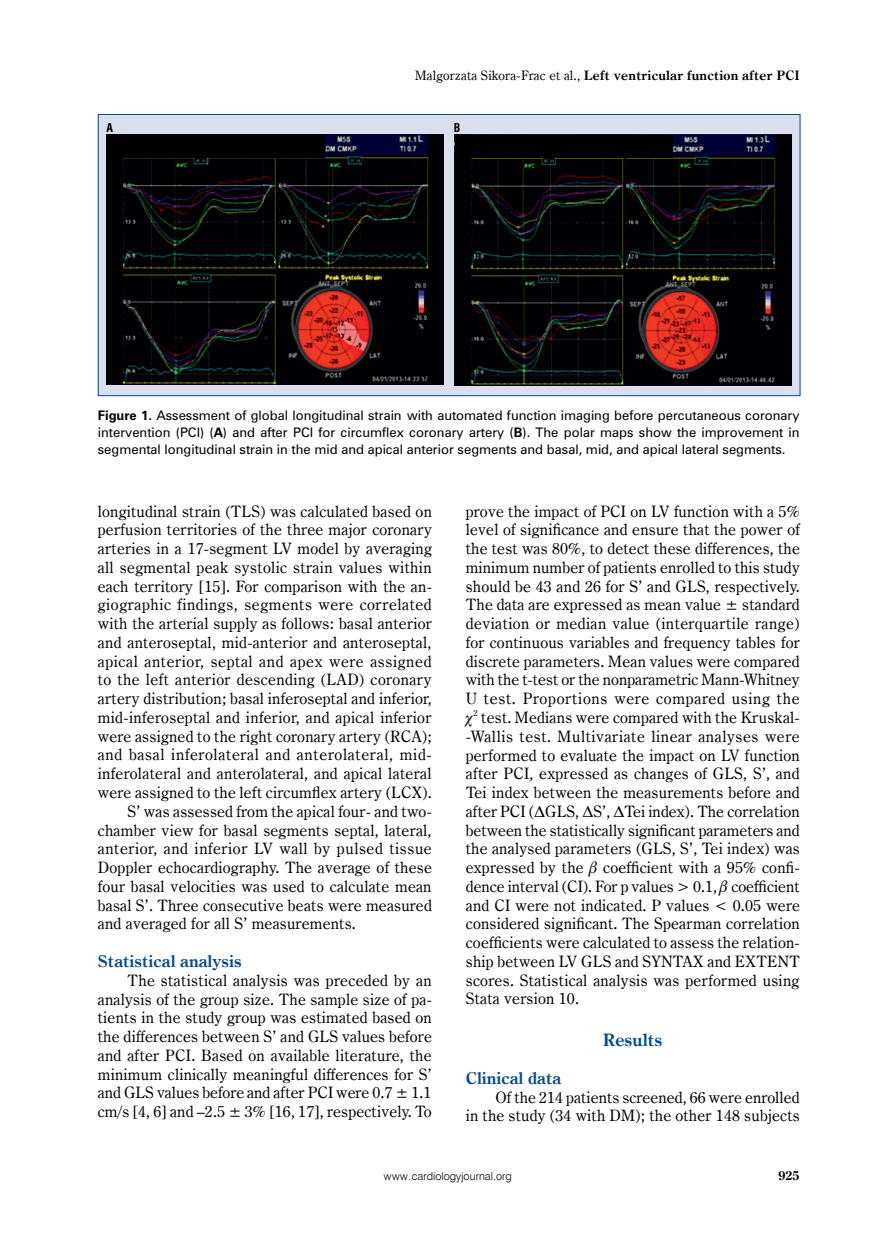
<style>
.page{position:relative;width:872px;height:1234px;background:#fff}
.page>*{position:absolute;margin:0;border:0;box-sizing:border-box;transform-origin:0 0}
.t1{font:700 17.25px "Century Oldst EU";color:#004990}
.t2{font:700 16.5px "Century Oldst EU";color:#004990}
.t3{font:15.75px/18.8px "Century Oldst EU";letter-spacing:.015em;color:#000;text-align:justify}
.t4{font:15.75px "Century Oldst EU";letter-spacing:.035em;color:#000}
.t5{font:15.75px "Century Oldst EU";letter-spacing:.04em;color:#000}
.t6{font:700 13.05px "Century Oldst EU";letter-spacing:.015em;color:#000}
.t7{font:700 12.75px "Century Oldst EU";color:#000}
.t8{font:12px/17.2px "Zurich PL";color:#000;text-align:justify}
.t9{font:700 12px "Swis 721 Cn EU";color:#000}
.t10{font:10.95px "Swis 721 Lt EU";color:#000}
.t11{font:8.7px "Century Oldst EU";color:#000}
.s1{font-weight:400}
.s2{font-weight:700}
</style>
<div class="page">
<div style="left:98px;top:114px;width:702px;height:281px;background:#dbdeed"></div>
<img style="left:106px;top:135px;width:338px;height:250px">
<img style="left:454px;top:135px;width:338px;height:250px">
<div style="left:106px;top:135px;width:218px;height:22px;background:#000"></div>
<div style="left:454px;top:135px;width:218px;height:22px;background:#000"></div>
<p class="t6" style="left:415px;top:68px;width:386px"><span class="s1">Malgorzata Sikora-Frac et al.,</span> Left ventricular function after PCI</p>
<p class="t9" style="left:106px;top:120px;width:8px">A</p>
<p class="t9" style="left:454px;top:120px;width:8px">B</p>
<p class="t8" style="left:98px;top:406px;width:703px"><span class="s2">Figure 1.</span> Assessment of global longitudinal strain with automated function imaging before percutaneous coronary intervention (PCI) (<span class="s2">A</span>) and after PCI for circumflex coronary artery (<span class="s2">B</span>). The polar maps show the improvement in segmental longitudinal strain in the mid and apical anterior segments and basal, mid, and apical lateral segments.</p>
<p class="t3" style="left:98px;top:502px;width:336px">longitudinal strain (TLS) was calculated based on</p>
<p class="t3" style="left:98px;top:520px;width:335px">perfusion territories of the three major coronary</p>
<p class="t3" style="left:98px;top:539px;width:335px">arteries in a 17-segment LV model by averaging</p>
<p class="t3" style="left:98px;top:558px;width:335px">all segmental peak systolic strain values within</p>
<p class="t3" style="left:98px;top:577px;width:335px">each territory [15]. For comparison with the an-</p>
<p class="t4" style="left:98px;top:595px;width:335px">giographic findings, segments were correlated</p>
<p class="t3" style="left:98px;top:614px;width:335px">with the arterial supply as follows: basal anterior</p>
<p class="t3" style="left:98px;top:633px;width:335px">and anteroseptal, mid-anterior and anteroseptal,</p>
<p class="t4" style="left:98px;top:651px;width:335px">apical anterior, septal and apex were assigned</p>
<p class="t3" style="left:98px;top:670px;width:335px">to the left anterior descending (LAD) coronary</p>
<p class="t3" style="left:98px;top:689px;width:335px">artery distribution; basal inferoseptal and inferior,</p>
<p class="t3" style="left:98px;top:708px;width:335px">mid-inferoseptal and inferior, and apical inferior</p>
<p class="t3" style="left:98px;top:727px;width:335px">were assigned to the right coronary artery (RCA);</p>
<p class="t5" style="left:98px;top:745px;width:335px">and basal inferolateral and anterolateral, mid-</p>
<p class="t3" style="left:98px;top:764px;width:335px">inferolateral and anterolateral, and apical lateral</p>
<p class="t3" style="left:98px;top:783px;width:335px">were assigned to the left circumflex artery (LCX).</p>
<p class="t3" style="left:128px;top:801px;width:306px">S’ was assessed from the apical four- and two-</p>
<p class="t3" style="left:98px;top:820px;width:335px">chamber view for basal segments septal, lateral,</p>
<p class="t4" style="left:98px;top:838px;width:335px">anterior, and inferior LV wall by pulsed tissue</p>
<p class="t3" style="left:98px;top:858px;width:335px">Doppler echocardiography. The average of these</p>
<p class="t3" style="left:98px;top:876px;width:335px">four basal velocities was used to calculate mean</p>
<p class="t3" style="left:98px;top:895px;width:335px">basal S’. Three consecutive beats were measured</p>
<p class="t3" style="left:98px;top:914px;width:259px">and averaged for all S’ measurements.</p>
<p class="t2" style="left:98px;top:950px;width:145px">Statistical analysis</p>
<p class="t3" style="left:98px;top:970px;width:335px;text-indent:30px">The statistical analysis was preceded by an analysis of the group size. The sample size of pa&shy;tients in the study group was estimated based on the differences between S’ and GLS values before and after PCI. Based on available literature, the minimum clinically meaningful differences for S’ and GLS values before and after PCI were 0.7 ± 1.1 cm/s [4, 6] and –2.5 ± 3% [16, 17], respectively. To</p>
<p class="t3" style="left:466px;top:502px;width:336px">prove the impact of PCI on LV function with a 5% level of significance and ensure that the power of the test was 80%, to detect these differences, the minimum number of patients enrolled to this study should be 43 and 26 for S’ and GLS, respectively.<br>The data are expressed as mean value ± standard deviation or median value (interquartile range) for continuous variables and frequency tables for discrete parameters. Mean values were compared with the t-test or the nonparametric Mann-Whitney U test. Proportions were compared using the</p>
<p class="t11" style="left:473px;top:707px;width:6px">2</p>
<p class="t3" style="left:466px;top:708px;width:336px;text-indent:15px">test. Medians were compared with the Kruskal--Wallis test. Multivariate linear analyses were performed to evaluate the impact on LV function after PCI, expressed as changes of GLS, S’, and Tei index between the measurements before and after PCI ( GLS, S’, Tei index). The correlation between the statistically significant parameters and the analysed parameters (GLS, S’, Tei index) was expressed by the coefficient with a 95% confi&shy;dence interval (CI). For p values &gt; 0.1, coefficient and CI were not indicated. P values &lt; 0.05 were considered significant. The Spearman correlation coefficients were calculated to assess the relation&shy;ship between LV GLS and SYNTAX and EXTENT scores. Statistical analysis was performed using Stata version 10.</p>
<p class="t1" style="left:603px;top:1029px;width:61px">Results</p>
<p class="t2" style="left:466px;top:1067px;width:97px">Clinical data</p>
<p class="t3" style="left:466px;top:1087px;width:335px;text-align:right">Of the 214 patients screened, 66 were enrolled<br>in the study (34 with DM); the other 148 subjects</p>
<p class="t10" style="left:384px;top:1169px;width:129px">www.cardiologyjournal.org</p>
<p class="t7" style="left:778px;top:1167px;width:23px">925</p>
</div>
